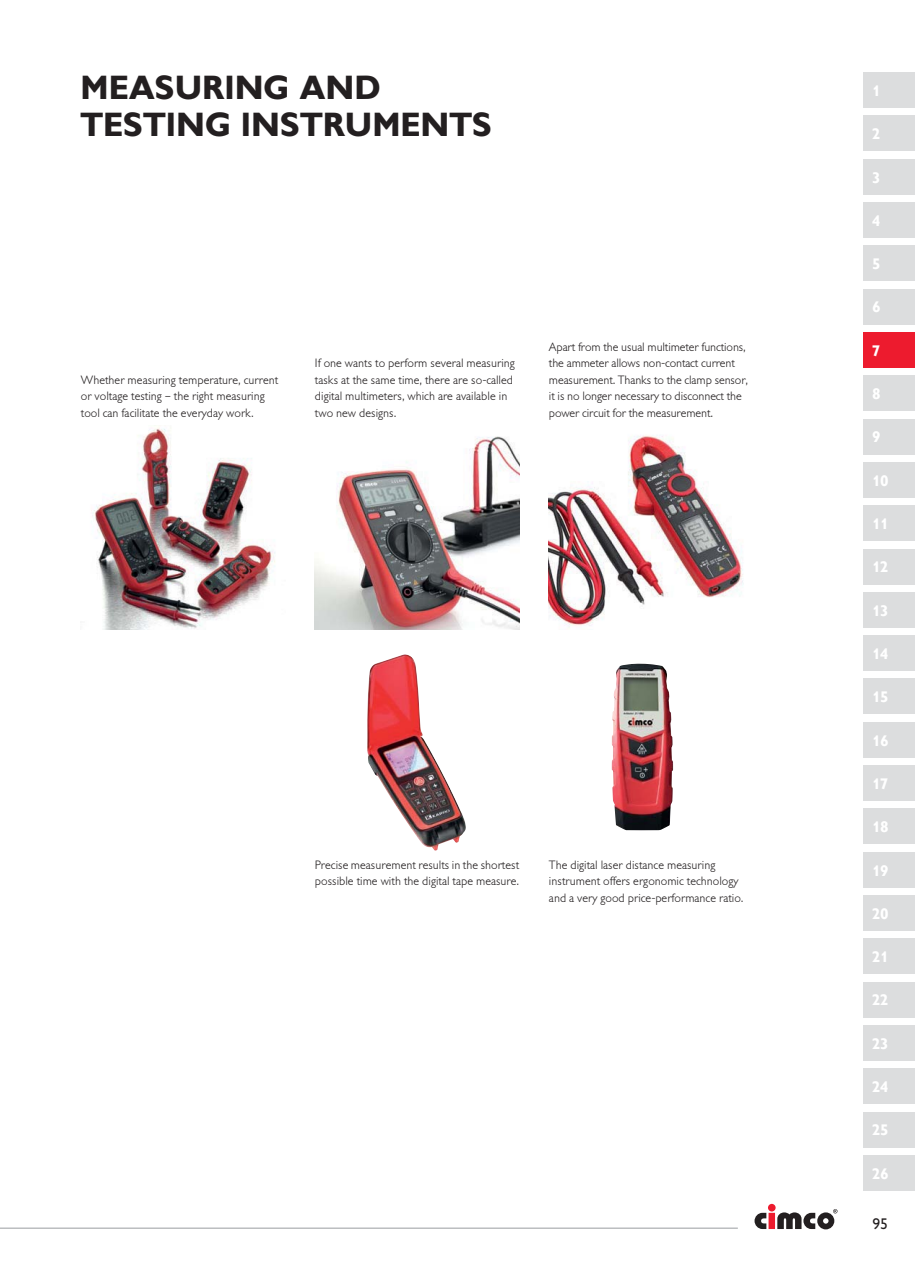
<style>
.page{position:relative;width:915px;height:1263px;background:#fff}
.page>*{position:absolute;margin:0;border:0;box-sizing:border-box;transform-origin:0 0}
.t1{font:700 33px/37.5px "Gill Sans BQ";color:#231f20}
.t2{font:700 15px "Gill Sans BQ";color:#fff}
.t3{font:15px "Gill Sans BQ";color:#231f20}
.t4{font:300 12px/16.5px "Gill Sans BQ";color:#231f20}
</style>
<div class="page">
<svg style="left:754px;top:1204px;width:83px;height:25px"></svg>
<hr style="left:0;top:1227px;width:737px;height:2px;background:#bbbdc0">
<div style="left:863px;top:72px;width:51px;height:36px;background:#dcddde"></div>
<div style="left:863px;top:116px;width:51px;height:35px;background:#dcddde"></div>
<div style="left:863px;top:159px;width:51px;height:36px;background:#dcddde"></div>
<div style="left:863px;top:202px;width:51px;height:36px;background:#dcddde"></div>
<div style="left:863px;top:245px;width:51px;height:36px;background:#dcddde"></div>
<div style="left:863px;top:289px;width:51px;height:36px;background:#dcddde"></div>
<div style="left:863px;top:332px;width:51px;height:36px;background:#ed1b2e"></div>
<div style="left:863px;top:375px;width:51px;height:36px;background:#dcddde"></div>
<div style="left:863px;top:419px;width:51px;height:35px;background:#dcddde"></div>
<div style="left:863px;top:462px;width:51px;height:36px;background:#dcddde"></div>
<div style="left:863px;top:505px;width:51px;height:36px;background:#dcddde"></div>
<div style="left:863px;top:549px;width:51px;height:35px;background:#dcddde"></div>
<div style="left:863px;top:592px;width:51px;height:36px;background:#dcddde"></div>
<div style="left:863px;top:635px;width:51px;height:36px;background:#dcddde"></div>
<div style="left:863px;top:679px;width:51px;height:35px;background:#dcddde"></div>
<div style="left:863px;top:722px;width:51px;height:36px;background:#dcddde"></div>
<div style="left:863px;top:765px;width:51px;height:36px;background:#dcddde"></div>
<div style="left:863px;top:808px;width:51px;height:36px;background:#dcddde"></div>
<div style="left:863px;top:852px;width:51px;height:35px;background:#dcddde"></div>
<div style="left:863px;top:895px;width:51px;height:36px;background:#dcddde"></div>
<div style="left:863px;top:938px;width:51px;height:36px;background:#dcddde"></div>
<div style="left:863px;top:982px;width:51px;height:35px;background:#dcddde"></div>
<div style="left:863px;top:1025px;width:51px;height:36px;background:#dcddde"></div>
<div style="left:863px;top:1068px;width:51px;height:36px;background:#dcddde"></div>
<div style="left:863px;top:1112px;width:51px;height:35px;background:#dcddde"></div>
<div style="left:863px;top:1155px;width:51px;height:36px;background:#dcddde"></div>
<img style="left:91px;top:427px;width:184px;height:202px">
<img style="left:315px;top:436px;width:204px;height:193px">
<img style="left:549px;top:435px;width:195px;height:193px">
<img style="left:611px;top:664px;width:62px;height:166px">
<img style="left:367px;top:654px;width:98px;height:196px">
<h1 class="t1" style="left:81px;top:69px;width:413px">MEASURING AND<br>TESTING INSTRUMENTS</h1>
<p class="t4" style="left:81px;top:372px;width:199px">Whether measuring temperature, current or voltage testing – the right measuring tool can facilitate the everyday work.</p>
<p class="t4" style="left:315px;top:355px;width:201px">If one wants to perform several measuring tasks at the same time, there are so-called digital multimeters, which are available in two new designs.</p>
<p class="t4" style="left:548px;top:339px;width:200px">Apart from the usual multimeter functions, the ammeter allows non-contact current measurement. Thanks to the clamp sensor, it is no longer necessary to disconnect the power circuit for the measurement.</p>
<p class="t4" style="left:315px;top:856px;width:206px">Precise measurement results in the shortest possible time with the digital tape measure.</p>
<p class="t4" style="left:548px;top:856px;width:196px">The digital laser distance measuring instrument offers ergonomic technology and a very good price-performance ratio.</p>
<p class="t2" style="left:872px;top:82px;width:10px">1</p>
<p class="t2" style="left:872px;top:125px;width:10px">2</p>
<p class="t2" style="left:872px;top:169px;width:10px">3</p>
<p class="t2" style="left:872px;top:212px;width:10px">4</p>
<p class="t2" style="left:872px;top:255px;width:10px">5</p>
<p class="t2" style="left:872px;top:298px;width:10px">6</p>
<p class="t2" style="left:872px;top:342px;width:10px">7</p>
<p class="t2" style="left:872px;top:385px;width:10px">8</p>
<p class="t2" style="left:872px;top:428px;width:10px">9</p>
<p class="t2" style="left:872px;top:472px;width:18px">10</p>
<p class="t2" style="left:872px;top:515px;width:18px">11</p>
<p class="t2" style="left:872px;top:558px;width:18px">12</p>
<p class="t2" style="left:872px;top:602px;width:18px">13</p>
<p class="t2" style="left:872px;top:645px;width:18px">14</p>
<p class="t2" style="left:872px;top:688px;width:18px">15</p>
<p class="t2" style="left:872px;top:732px;width:18px">16</p>
<p class="t2" style="left:872px;top:775px;width:18px">17</p>
<p class="t2" style="left:872px;top:818px;width:18px">18</p>
<p class="t2" style="left:872px;top:861px;width:18px">19</p>
<p class="t2" style="left:872px;top:905px;width:18px">20</p>
<p class="t2" style="left:872px;top:948px;width:18px">21</p>
<p class="t2" style="left:872px;top:991px;width:18px">22</p>
<p class="t2" style="left:872px;top:1035px;width:18px">23</p>
<p class="t2" style="left:872px;top:1078px;width:18px">24</p>
<p class="t2" style="left:872px;top:1121px;width:18px">25</p>
<p class="t2" style="left:872px;top:1165px;width:18px">26</p>
<p class="t3" style="left:872px;top:1215px;width:17px">95</p>
</div>
